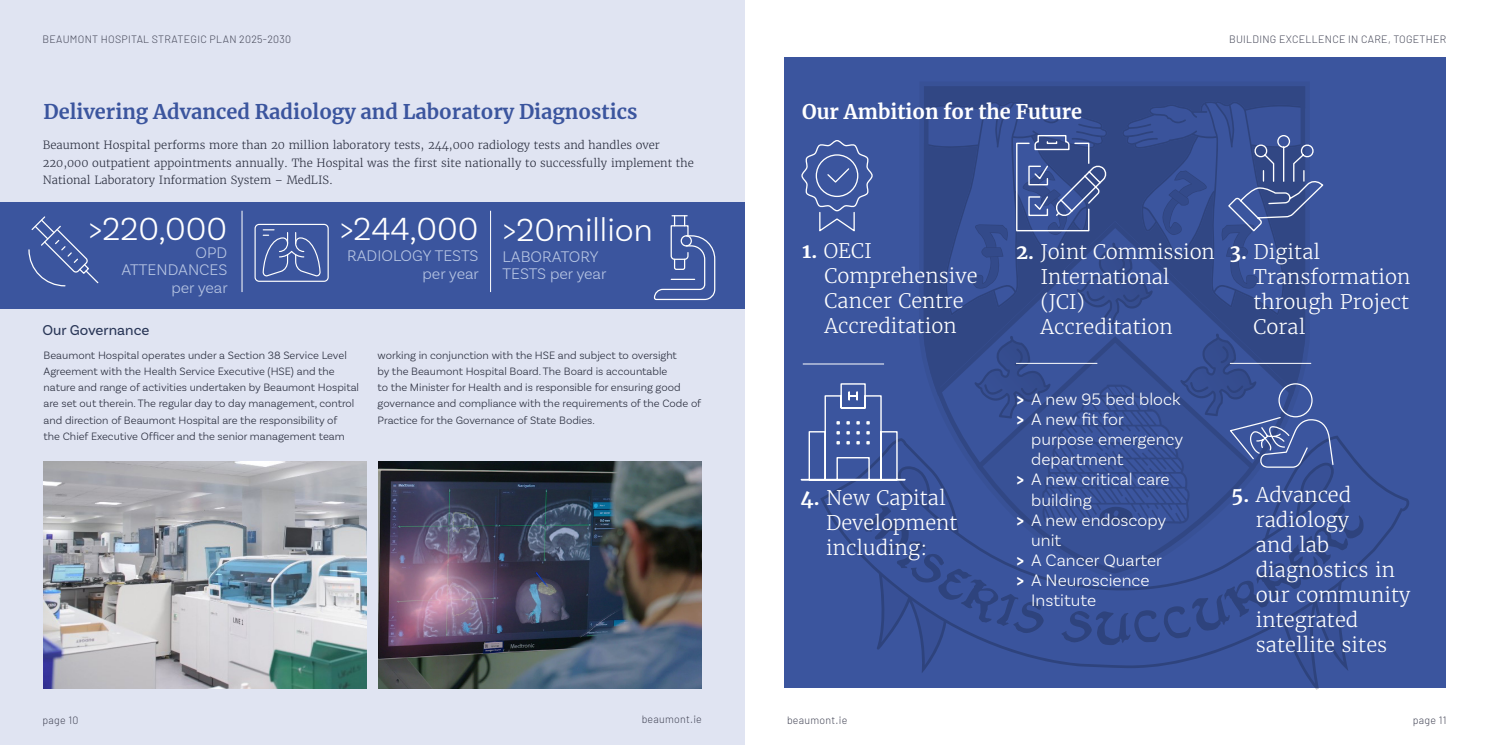
<style>
.page{position:relative;width:1489px;height:745px;background:#fff}
.page>*{position:absolute;margin:0;border:0;box-sizing:border-box;transform-origin:0 0}
.t1{font:300 33.75px "Basic Sans";color:#fff}
.t2{font:300 20px/25px "Merriweather";color:#fff}
.t3{font:700 20px "Merriweather";color:#3b559e}
.t4{font:700 20px "Merriweather";color:#fff}
.t5{font:300 17.5px/20px "Basic Sans";color:#fff}
.t6{font:300 16.25px/17.5px "Basic Sans";letter-spacing:-.005em;color:#b7c5e3;text-align:right}
.t7{font:15px "Basic Sans";color:#293657}
.t8{font:300 11.25px/16.2px "Basic Sans";color:#272b3b}
.t9{font:300 11.25px/17.5px "Merriweather";color:#272b3b}
.t10{font:300 10.62px "Barlow";letter-spacing:.025em;color:#434556}
.s1{font-weight:700}
</style>
<div class="page">
<div style="left:0;top:0;width:744px;height:744px;background:#e0e4f2"></div>
<div style="left:784px;top:57px;width:662px;height:630px;background:#3b559e"></div>
<div style="left:0;top:202px;width:744px;height:106px;background:#3b559e"></div>
<svg style="left:653px;top:215px;width:63px;height:85px"></svg>
<svg style="left:254px;top:223px;width:75px;height:59px"></svg>
<svg style="left:28px;top:216px;width:71px;height:71px"></svg>
<img style="left:44px;top:461px;width:323px;height:226px">
<img style="left:378px;top:461px;width:323px;height:226px">
<hr style="left:242px;top:210px;width:1px;height:82px;background:#fff">
<hr style="left:490px;top:210px;width:1px;height:82px;background:#fff">
<svg style="left:801px;top:140px;width:72px;height:92px"></svg>
<svg style="left:923px;top:100px;width:401px;height:225px"></svg>
<svg style="left:800px;top:333px;width:563px;height:350px"></svg>
<div style="left:1278px;top:383px;width:34px;height:34px;border:1px solid #fff;border-radius:50%"></div>
<p class="t10" style="left:43px;top:31px;width:250px">BEAUMONT HOSPITAL STRATEGIC PLAN 2025-2030</p>
<h2 class="t3" style="left:44px;top:98px;width:595px">Delivering Advanced Radiology and Laboratory Diagnostics</h2>
<p class="t9" style="left:43px;top:137px;width:652px">Beaumont Hospital performs more than 20 million laboratory tests, 244,000 radiology tests and handles over<br>220,000 outpatient appointments annually. The Hospital was the first site nationally to successfully implement the<br>National Laboratory Information System – MedLIS.</p>
<h1 class="t1" style="left:88px;top:209px;width:140px">&gt;220,000</h1>
<h3 class="t6" style="left:121px;top:243px;width:108px">OPD<br>ATTENDANCES per year</h3>
<h3 class="t7" style="left:43px;top:320px;width:108px">Our Governance</h3>
<h1 class="t1" style="left:340px;top:208px;width:140px">&gt;244,000</h1>
<h3 class="t6" style="left:347px;top:246px;width:133px">RADIOLOGY TESTS per year</h3>
<h1 class="t1" style="left:502px;top:209px;width:152px">&gt;20million</h1>
<h3 class="t6" style="left:502px;top:247px;width:105px;text-align:left">LABORATORY<br>TESTS per year</h3>
<p class="t8" style="left:44px;top:346px;width:317px">Beaumont Hospital operates under a Section 38 Service Level Agreement with the Health Service Executive (HSE) and the nature and range of activities undertaken by Beaumont Hospital are set out therein. The regular day to day management, control and direction of Beaumont Hospital are the responsibility of<br>the Chief Executive Officer and the senior management team</p>
<p class="t8" style="left:377px;top:346px;width:325px">working in conjunction with the HSE and subject to oversight<br>by the Beaumont Hospital Board. The Board is accountable<br>to the Minister for Health and is responsible for ensuring good governance and compliance with the requirements of the Code of Practice for the Governance of State Bodies.</p>
<h2 class="t4" style="left:802px;top:98px;width:281px">Our Ambition for the Future</h2>
<p class="t10" style="left:1228px;top:31px;width:219px">BUILDING EXCELLENCE IN CARE, TOGETHER</p>
<h2 class="t2" style="left:824px;top:238px;width:154px;text-indent:-22px"><span class="s1">1.</span> OECI<br>Comprehensive<br>Cancer Centre<br>Accreditation</h2>
<h2 class="t2" style="left:826px;top:485px;width:133px;text-indent:-26px"><span class="s1">4.</span> New Capital<br>Development including:</h2>
<h2 class="t2" style="left:1040px;top:239px;width:176px;text-indent:-25px"><span class="s1">2.</span> Joint Commission<br>International (JCI)<br>Accreditation</h2>
<h2 class="t2" style="left:1253px;top:239px;width:158px;text-indent:-24px"><span class="s1">3.</span> Digital<br>Transformation through Project<br>Coral</h2>
<h3 class="t5" style="left:1016px;top:389px;width:166px"><span class="s1">&gt;</span> A new 95 bed block <span class="s1">&gt;</span> A new fit for</h3>
<h3 class="t5" style="left:1031px;top:429px;width:153px">purpose emergency</h3>
<h3 class="t5" style="left:1031px;top:449px;width:94px">department</h3>
<h3 class="t5" style="left:1016px;top:469px;width:155px"><span class="s1">&gt;</span> A new critical care</h3>
<h3 class="t5" style="left:1031px;top:489px;width:62px">building</h3>
<h3 class="t5" style="left:1016px;top:509px;width:151px"><span class="s1">&gt;</span> A new endoscopy</h3>
<h3 class="t5" style="left:1031px;top:529px;width:32px">unit</h3>
<h3 class="t5" style="left:1016px;top:549px;width:147px"><span class="s1">&gt;</span> A Cancer Quarter</h3>
<h3 class="t5" style="left:1016px;top:569px;width:135px"><span class="s1">&gt;</span> A Neuroscience</h3>
<h3 class="t5" style="left:1031px;top:589px;width:66px">Institute</h3>
<h2 class="t2" style="left:1255px;top:481px;width:156px;text-indent:-25px"><span class="s1">5.</span> Advanced radiology<br>and lab diagnostics in our community integrated satellite sites</h2>
<p class="t10" style="left:43px;top:711px;width:37px">page 10</p>
<p class="t10" style="left:641px;top:711px;width:62px">beaumont.ie</p>
<p class="t10" style="left:787px;top:711px;width:62px">beaumont.ie</p>
<p class="t10" style="left:1412px;top:711px;width:35px">page 11</p>
</div>
